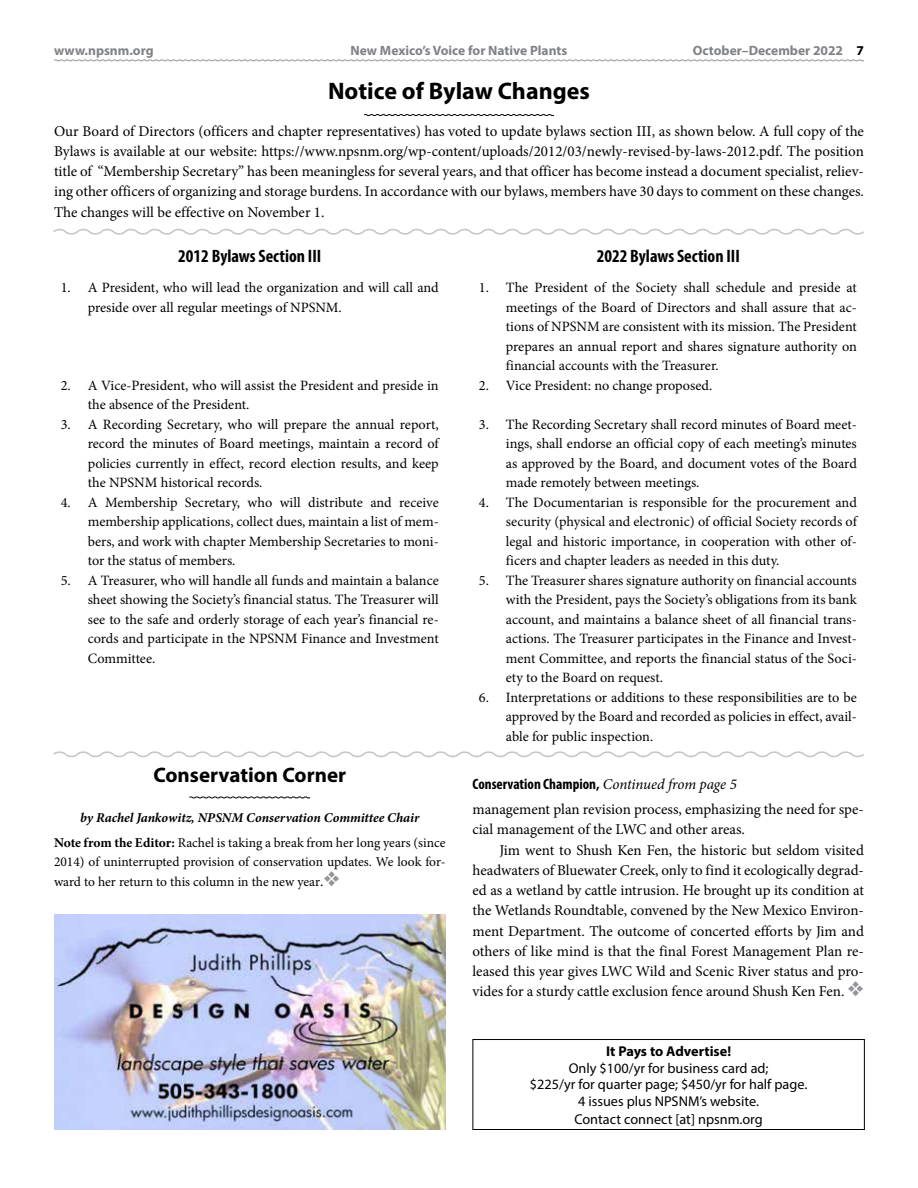
<style>
.page{position:relative;width:918px;height:1188px;background:#fff}
.page>*{position:absolute;margin:0;border:0;box-sizing:border-box;transform-origin:0 0}
.t1{font:700 24px "Myriad Pro";color:#000}
.t2{font:700 21px "Myriad Pro";color:#000}
.t3{font:700 condensed 18px "Myriad Pro";color:#000}
.t4{font:15px/20.2px "Minion Pro";letter-spacing:-.005em;color:#000;text-align:justify}
.t5{font:700 condensed 15px "Myriad Pro";color:#000}
.t6{font:14.25px/19.5px "Minion Pro";color:#000;text-align:justify}
.t7{font:14.25px/16.5px "Myriad Pro";color:#000;text-align:center}
.t8{font:700 14.25px "Myriad Pro";color:#000}
.t9{font:13.5px/19.5px "Minion Pro";letter-spacing:-.005em;color:#000;text-align:justify}
.t10{font:700 13.5px "Myriad Pro";color:#808285}
.t11{font:italic 700 13.5px "Minion Pro";letter-spacing:-.005em;color:#000}
.s1{color:#000}
.s2{font-weight:700}
.s3{font-size:15px}
.s4{color:#939598}
.s5{font-family:"Minion Pro";font-weight:400;font-style:italic;font-stretch:normal}
</style>
<div class="page">
<svg style="left:189px;top:796px;width:122px;height:3px"></svg>
<svg style="left:364px;top:114px;width:190px;height:2px"></svg>
<svg style="left:54px;top:59px;width:810px;height:3px"></svg>
<div style="left:472px;top:1039px;width:393px;height:91px;border:1px solid #000"></div>
<svg style="left:53px;top:751px;width:811px;height:7px"></svg>
<svg style="left:53px;top:228px;width:811px;height:7px"></svg>
<img style="left:54px;top:914px;width:392px;height:216px">
<p class="t10" style="left:54px;top:42px;width:101px">www.npsnm.org</p>
<p class="t10" style="left:351px;top:42px;width:218px">New Mexico’s Voice for Native Plants</p>
<p class="t10" style="left:693px;top:42px;width:173px">October–December 2022 <span class="s1">7</span></p>
<h1 class="t1" style="left:328px;top:76px;width:263px">Notice of Bylaw Changes</h1>
<p class="t4" style="left:54px;top:121px;width:812px">Our Board of Directors (officers and chapter representatives) has voted to update bylaws section III, as shown below. A full copy of the Bylaws is available at our website: https://www.npsnm.org/wp-content/uploads/2012/03/newly-revised-by-laws-2012.pdf. The position title of “Membership Secretary” has been meaningless for several years, and that officer has become instead a document specialist, reliev&shy;ing other officers of organizing and storage burdens. In accordance with our bylaws, members have 30 days to comment on these changes.<br>The changes will be effective on November 1.</p>
<p class="t3" style="left:178px;top:244px;width:145px">2012 Bylaws Section III</p>
<p class="t3" style="left:597px;top:244px;width:145px">2022 Bylaws Section III</p>
<p class="t6" style="left:88px;top:278px;width:352px;text-indent:-27px">1. A President, who will lead the organization and will call and preside over all regular meetings of NPSNM.</p>
<p class="t6" style="left:88px;top:376px;width:353px;text-indent:-27px">2. A Vice-President, who will assist the President and preside in the absence of the President.</p>
<p class="t6" style="left:88px;top:415px;width:353px;text-indent:-27px">3. A Recording Secretary, who will prepare the annual report, record the minutes of Board meetings, maintain a record of policies currently in effect, record election results, and keep the NPSNM historical records.</p>
<p class="t6" style="left:88px;top:493px;width:353px;text-indent:-27px">4. A Membership Secretary, who will distribute and receive membership applications, collect dues, maintain a list of mem&shy;bers, and work with chapter Membership Secretaries to moni&shy;tor the status of members.</p>
<p class="t6" style="left:88px;top:571px;width:353px;text-indent:-27px">5. A Treasurer, who will handle all funds and maintain a balance sheet showing the Society’s financial status. The Treasurer will see to the safe and orderly storage of each year’s financial re&shy;cords and participate in the NPSNM Finance and Investment Committee.</p>
<h2 class="t2" style="left:153px;top:761px;width:194px">Conservation Corner</h2>
<p class="t11" style="left:80px;top:808px;width:341px">by Rachel Jankowitz, NPSNM Conservation Committee Chair</p>
<p class="t9" style="left:54px;top:833px;width:393px"><span class="s2">Note from the Editor:</span> Rachel is taking a break from her long years (since 2014) of uninterrupted provision of conservation updates. We look for&shy;ward to her return to this column in the new year<span class="s3">.</span><span class="s4">❖</span></p>
<p class="t6" style="left:506px;top:278px;width:353px;text-indent:-27px">1. The President of the Society shall schedule and preside at meetings of the Board of Directors and shall assure that ac&shy;tions of NPSNM are consistent with its mission. The President prepares an annual report and shares signature authority on financial accounts with the Treasurer.</p>
<p class="t6" style="left:479px;top:376px;width:235px">2. Vice President: no change proposed.</p>
<p class="t6" style="left:506px;top:415px;width:353px;text-indent:-27px">3. The Recording Secretary shall record minutes of Board meet&shy;ings, shall endorse an official copy of each meeting’s minutes as approved by the Board, and document votes of the Board made remotely between meetings.</p>
<p class="t6" style="left:506px;top:493px;width:353px;text-indent:-27px">4. The Documentarian is responsible for the procurement and security (physical and electronic) of official Society records of legal and historic importance, in cooperation with other of&shy;ficers and chapter leaders as needed in this duty.</p>
<p class="t6" style="left:506px;top:571px;width:353px;text-indent:-27px">5. The Treasurer shares signature authority on financial accounts with the President, pays the Society’s obligations from its bank account, and maintains a balance sheet of all financial trans&shy;actions. The Treasurer participates in the Finance and Invest&shy;ment Committee, and reports the financial status of the Soci&shy;ety to the Board on request.</p>
<p class="t6" style="left:506px;top:688px;width:353px;text-indent:-27px">6. Interpretations or additions to these responsibilities are to be approved by the Board and recorded as policies in effect, avail&shy;able for public inspection.</p>
<p class="t5" style="left:472px;top:774px;width:266px">Conservation Champion, <span class="s5">Continued from page 5</span></p>
<p class="t4" style="left:472px;top:799px;width:393px">management plan revision process, emphasizing the need for spe&shy;cial management of the LWC and other areas.</p>
<p class="t4" style="left:472px;top:840px;width:393px;text-indent:27px">Jim went to Shush Ken Fen, the historic but seldom visited headwaters of Bluewater Creek, only to find it ecologically degrad&shy;ed as a wetland by cattle intrusion. He brought up its condition at the Wetlands Roundtable, convened by the New Mexico Environ&shy;ment Department. The outcome of concerted efforts by Jim and others of like mind is that the final Forest Management Plan re&shy;leased this year gives LWC Wild and Scenic River status and pro&shy;vides for a sturdy cattle exclusion fence around Shush Ken Fen. <span class="s4">❖</span></p>
<p class="t8" style="left:606px;top:1042px;width:127px">It Pays to Advertise!</p>
<p class="t7" style="left:530px;top:1059px;width:279px">Only $100/yr for business card ad;<br>$225/yr for quarter page; $450/yr for half page.<br>4 issues plus NPSNM’s website.</p>
<p class="t7" style="left:574px;top:1110px;width:190px">Contact connect [at] npsnm.org</p>
</div>
